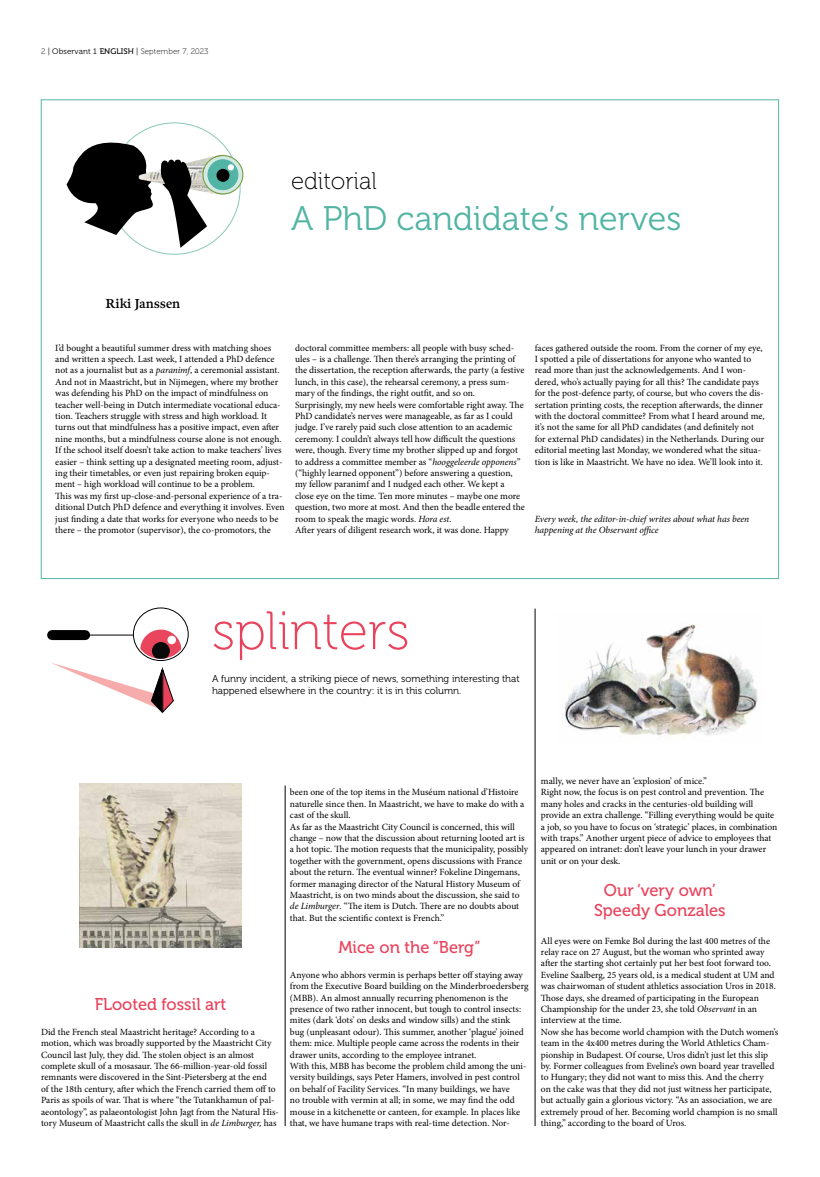
<style>
.page{position:relative;width:820px;height:1177px;background:#fff}
.page>*{position:absolute;margin:0;border:0;box-sizing:border-box;transform-origin:0 0}
.t1{font:54px "Museo 100";color:#e9435c}
.t2{font:34px "Museo 300";color:#52b4a4}
.t3{font:24px "Museo 100";color:#000}
.t4{font:17px/20.4px "Museo 500";color:#e9435c;text-align:center}
.t5{font:600 13px "Meno Text";color:#000}
.t6{font:10px/12px "Museo 300";color:#000}
.t7{font:9.5px/11.4px "Minion Pro";letter-spacing:-.005em;color:#000}
.t8{font:italic 9.5px/11.4px "Minion Pro";letter-spacing:-.005em;color:#000}
.t9{font:8px "Museo 100";letter-spacing:.01em;color:#000}
.s1{font-family:"Museo 300"}
.s2{font-family:"Museo 500"}
.s3{font-style:italic}
</style>
<div class="page">
<img style="left:207px;top:155px;width:36px;height:40px">
<svg style="left:66px;top:138px;width:141px;height:110px"></svg>
<svg style="left:203px;top:156px;width:40px;height:38px"></svg>
<div style="left:202px;top:155px;width:41px;height:39px;border:1px solid #6c9b32;border-radius:50%"></div>
<div style="left:208px;top:160px;width:30px;height:30px;background:#52b4a4;border-radius:50%"></div>
<div style="left:207px;top:159px;width:31px;height:31px;border:1px solid #52b4a4;border-radius:50%"></div>
<div style="left:216px;top:169px;width:13px;height:13px;background:#000;border-radius:50%"></div>
<svg style="left:228px;top:164px;width:6px;height:6px"></svg>
<svg style="left:51px;top:629px;width:130px;height:85px"></svg>
<hr style="left:285px;top:785px;width:1px;height:341px;background:#000">
<hr style="left:534px;top:608px;width:1px;height:518px;background:#000">
<img style="left:80px;top:784px;width:162px;height:163px">
<img style="left:563px;top:624px;width:195px;height:112px">
<p class="t9" style="left:41px;top:47px;width:169px">2 <span class="s1">| Observant 1</span> <span class="s2">ENGLISH</span> <span class="s1">|</span> September 7, 2023</p>
<h3 class="t3" style="left:291px;top:168px;width:87px">editorial</h3>
<h2 class="t2" style="left:291px;top:200px;width:392px">A PhD candidate’s nerves</h2>
<h3 class="t5" style="left:105px;top:295px;width:76px">Riki Janssen</h3>
<p class="t7" style="left:55px;top:342px;width:231px">I’d bought a beautiful summer dress with matching shoes and written a speech. Last week, I attended a PhD defence not as a journalist but as a <span class="s3">paranimf</span>, a ceremonial assistant.<br>And not in Maastricht, but in Nijmegen, where my brother was defending his PhD on the impact of mindfulness on teacher well-being in Dutch intermediate vocational educa&shy;tion. Teachers struggle with stress and high workload. It turns out that mindfulness has a positive impact, even after nine months, but a mindfulness course alone is not enough.<br>If the school itself doesn’t take action to make teachers’ lives easier – think setting up a designated meeting room, adjust&shy;ing their timetables, or even just repairing broken equip&shy;ment – high workload will continue to be a problem.<br>This was my first up-close-and-personal experience of a tra&shy;ditional Dutch PhD defence and everything it involves. Even just finding a date that works for everyone who needs to be there – the promotor (supervisor), the co-promotors, the</p>
<p class="t7" style="left:295px;top:342px;width:231px">doctoral committee members: all people with busy sched&shy;ules – is a challenge. Then there’s arranging the printing of the dissertation, the reception afterwards, the party (a festive lunch, in this case), the rehearsal ceremony, a press sum&shy;mary of the findings, the right outfit, and so on.<br>Surprisingly, my new heels were comfortable right away. The PhD candidate’s nerves were manageable, as far as I could judge. I’ve rarely paid such close attention to an academic ceremony. I couldn’t always tell how difficult the questions were, though. Every time my brother slipped up and forgot to address a committee member as “<span class="s3">hooggeleerde opponens</span>” (“highly learned opponent”) before answering a question, my fellow paranimf and I nudged each other. We kept a close eye on the time. Ten more minutes – maybe one more question, two more at most. And then the beadle entered the room to speak the magic words. <span class="s3">Hora est.<br></span>After years of diligent research work, it was done. Happy</p>
<p class="t7" style="left:534px;top:342px;width:231px">faces gathered outside the room. From the corner of my eye, I spotted a pile of dissertations for anyone who wanted to read more than just the acknowledgements. And I won&shy;dered, who’s actually paying for all this? The candidate pays for the post-defence party, of course, but who covers the dis&shy;sertation printing costs, the reception afterwards, the dinner with the doctoral committee? From what I heard around me, it’s not the same for all PhD candidates (and definitely not for external PhD candidates) in the Netherlands. During our editorial meeting last Monday, we wondered what the situa&shy;tion is like in Maastricht. We have no idea. We’ll look into it.</p>
<p class="t8" style="left:534px;top:513px;width:216px">Every week, the editor-in-chief writes about what has been happening at the Observant office</p>
<h1 class="t1" style="left:212px;top:602px;width:199px">splinters</h1>
<p class="t6" style="left:212px;top:672px;width:309px">A funny incident, a striking piece of news, something interesting that happened elsewhere in the country: it is in this column.</p>
<h3 class="t4" style="left:95px;top:993px;width:133px">FLooted fossil art</h3>
<p class="t7" style="left:41px;top:1026px;width:239px">Did the French steal Maastricht heritage? According to a motion, which was broadly supported by the Maastricht City Council last July, they did. The stolen object is an almost complete skull of a mosasaur. The 66-million-year-old fossil remnants were discovered in the Sint-Pietersberg at the end<br>of the 18th century, after which the French carried them off to Paris as spoils of war. That is where “the Tutankhamun of pal&shy;aeontology”, as palaeontologist John Jagt from the Natural His&shy;tory Museum of Maastricht calls the skull in <span class="s3">de Limburger,</span> has</p>
<p class="t7" style="left:290px;top:786px;width:240px">been one of the top items in the Muséum national d’Histoire naturelle since then. In Maastricht, we have to make do with a cast of the skull.<br>As far as the Maastricht City Council is concerned, this will change – now that the discussion about returning looted art is a hot topic. The motion requests that the municipality, possibly together with the government, opens discussions with France about the return. The eventual winner? Fokeline Dingemans, former managing director of the Natural History Museum of Maastricht, is on two minds about the discussion, she said to <span class="s3">de Limburger</span>. “The item is Dutch. There are no doubts about that. But the scientific context is French.”</p>
<h3 class="t4" style="left:338px;top:936px;width:143px">Mice on the “Berg”</h3>
<p class="t7" style="left:290px;top:969px;width:240px">Anyone who abhors vermin is perhaps better off staying away from the Executive Board building on the Minderbroedersberg (MBB). An almost annually recurring phenomenon is the presence of two rather innocent, but tough to control insects: mites (dark ‘dots’ on desks and window sills) and the stink<br>bug (unpleasant odour). This summer, another ‘plague’ joined them: mice. Multiple people came across the rodents in their drawer units, according to the employee intranet.<br>With this, MBB has become the problem child among the uni&shy;versity buildings, says Peter Hamers, involved in pest control on behalf of Facility Services. “In many buildings, we have<br>no trouble with vermin at all; in some, we may find the odd mouse in a kitchenette or canteen, for example. In places like that, we have humane traps with real-time detection. Nor-</p>
<p class="t7" style="left:540px;top:775px;width:238px">mally, we never have an ‘explosion’ of mice.”<br>Right now, the focus is on pest control and prevention. The many holes and cracks in the centuries-old building will provide an extra challenge. “Filling everything would be quite a job, so you have to focus on ‘strategic’ places, in combination with traps.” Another urgent piece of advice to employees that appeared on intranet: don’t leave your lunch in your drawer unit or on your desk.</p>
<h3 class="t4" style="left:594px;top:879px;width:133px">Our ‘very own’<br>Speedy Gonzales</h3>
<p class="t7" style="left:540px;top:934px;width:239px">All eyes were on Femke Bol during the last 400 metres of the relay race on 27 August, but the woman who sprinted away after the starting shot certainly put her best foot forward too.<br>Eveline Saalberg, 25 years old, is a medical student at UM and was chairwoman of student athletics association Uros in 2018.<br>Those days, she dreamed of participating in the European Championship for the under 23, she told <span class="s3">Observant</span> in an interview at the time.<br>Now she has become world champion with the Dutch women’s team in the 4x400 metres during the World Athletics Cham&shy;pionship in Budapest. Of course, Uros didn’t just let this slip by. Former colleagues from Eveline’s own board year travelled to Hungary; they did not want to miss this. And the cherry<br>on the cake was that they did not just witness her participate, but actually gain a glorious victory. “As an association, we are extremely proud of her. Becoming world champion is no small thing,” according to the board of Uros.</p>
</div>
